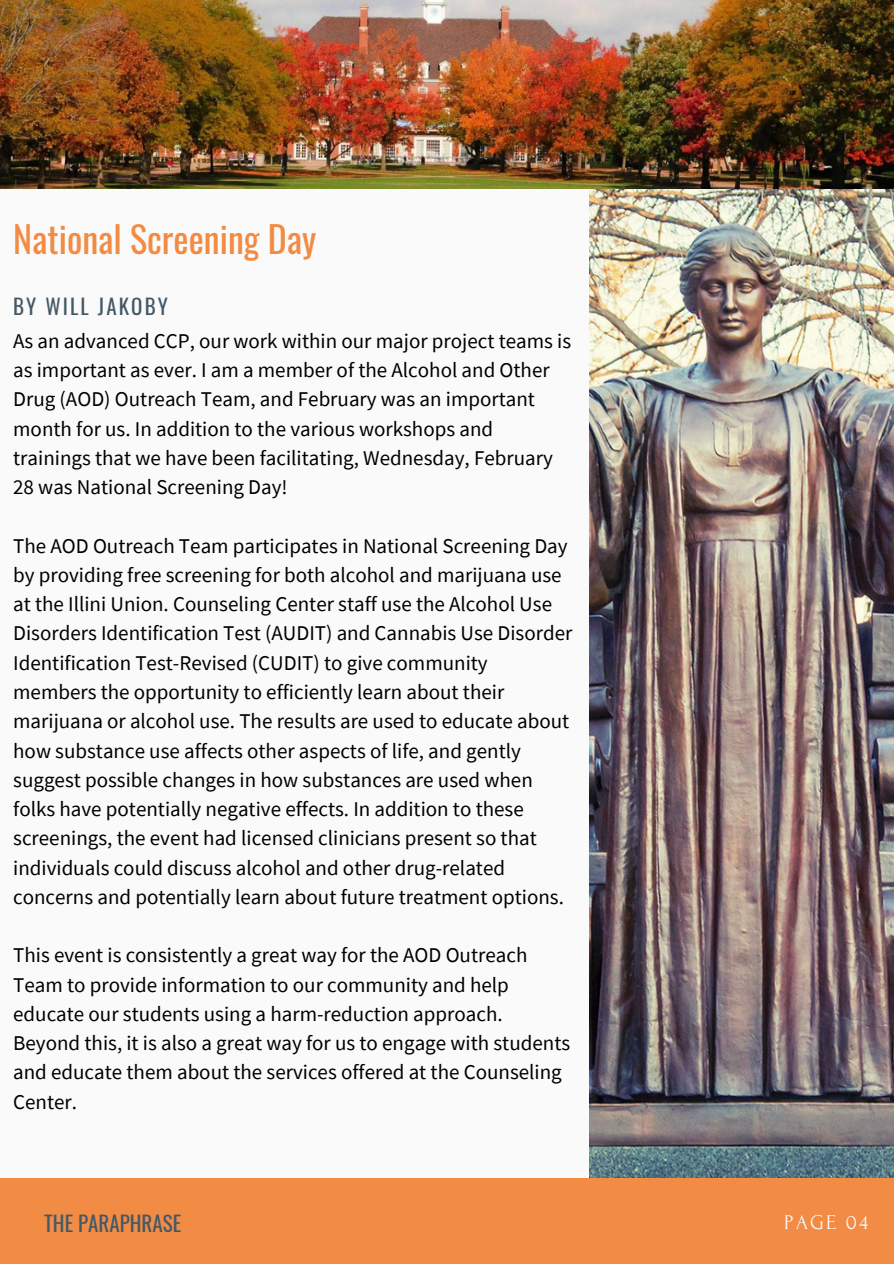
<style>
.page{position:relative;width:894px;height:1264px;background:#fff}
.page>*{position:absolute;margin:0;border:0;box-sizing:border-box;transform-origin:0 0}
.t1{font:36px "Oswald";color:#f28b43}
.t2{font:21px/29.2px "Source Sans Pro";color:#000}
.t3{font:21px "Oswald";color:#435967}
.t4{font:21px "Oswald";letter-spacing:.1em;color:#435967}
.t5{font:21px "Forum";letter-spacing:.1em;color:#fafafa}
</style>
<div class="page">
<div style="left:0;top:0;width:893px;height:1263px;background:#fafafa"></div>
<div style="left:0;top:1177px;width:893px;height:86px;background:#f28b43"></div>
<img style="left:590px;top:188px;width:303px;height:989px">
<img style="left:0;top:0;width:893px;height:188px">
<p class="t1" style="left:13px;top:211px;width:304px">National Screening Day</p>
<p class="t4" style="left:13px;top:289px;width:156px">BY WILL JAKOBY</p>
<p class="t2" style="left:13px;top:326px;width:559px">As an advanced CCP, our work within our major project teams is as important as ever. I am a member of the Alcohol and Other Drug (AOD) Outreach Team, and February was an important month for us. In addition to the various workshops and trainings that we have been facilitating, Wednesday, February 28 was National Screening Day!</p>
<h2 class="t2" style="left:13px;top:530px;width:560px">The AOD Outreach Team participates in National Screening Day by providing free screening for both alcohol and marijuana use at the Illini Union. Counseling Center staff use the Alcohol Use Disorders Identification Test (AUDIT) and Cannabis Use Disorder Identification Test-Revised (CUDIT) to give community members the opportunity to efficiently learn about their marijuana or alcohol use. The results are used to educate about how substance use affects other aspects of life, and gently suggest possible changes in how substances are used when folks have potentially negative effects. In addition to these screenings, the event had licensed clinicians present so that individuals could discuss alcohol and other drug-related concerns and potentially learn about future treatment options.</h2>
<h2 class="t2" style="left:13px;top:940px;width:558px">This event is consistently a great way for the AOD Outreach Team to provide information to our community and help educate our students using a harm-reduction approach.<br>Beyond this, it is also a great way for us to engage with students and educate them about the services offered at the Counseling Center.</h2>
<h1 class="t3" style="left:44px;top:1206px;width:138px">THE PARAPHRASE</h1>
<h2 class="t5" style="left:783px;top:1210px;width:85px">PAGE 04</h2>
</div>
